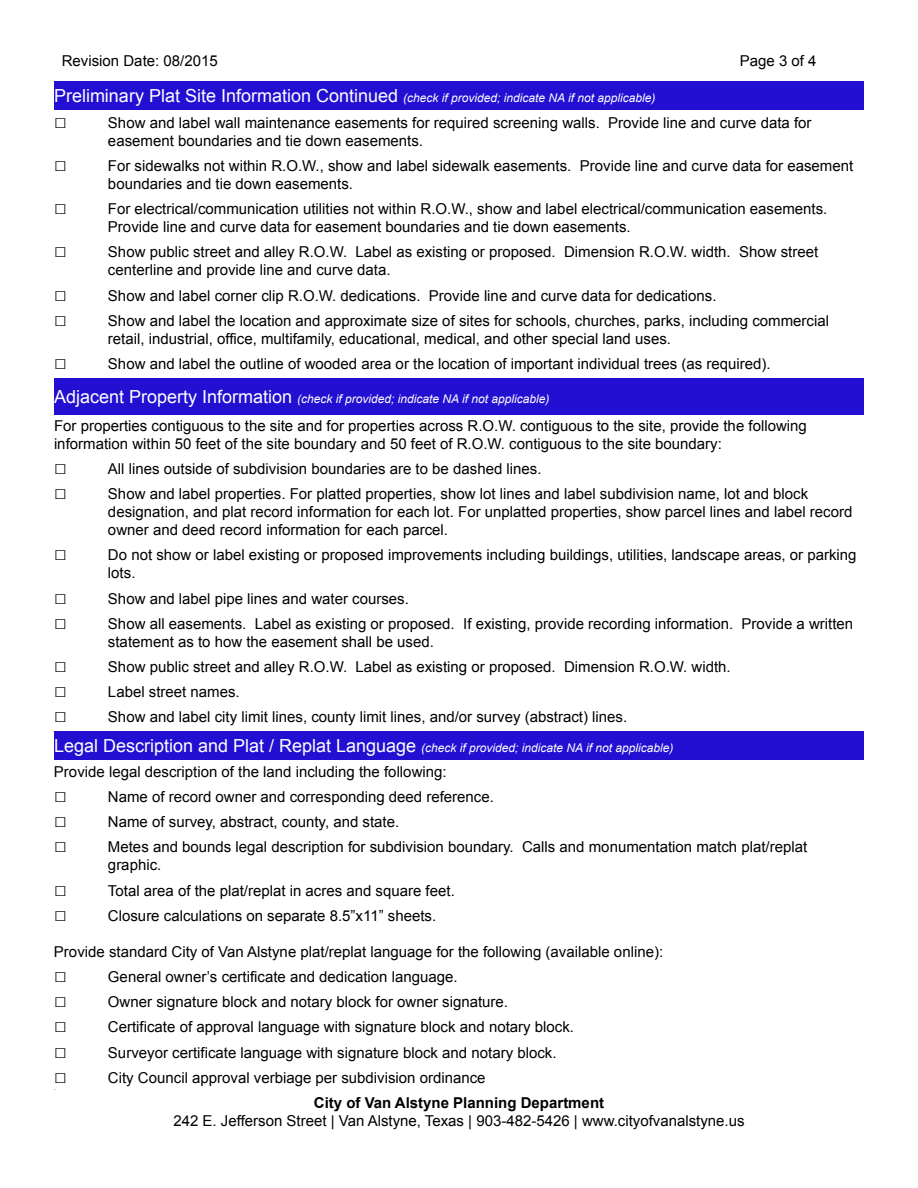
<style>
.page{position:relative;width:918px;height:1188px;background:#fff}
.page>*{position:absolute;margin:0;border:0;box-sizing:border-box;transform-origin:0 0}
.t1{font:15px/18px "Arial";color:#000}
.t2{font:700 15px "Arial";color:#000}
.t3{font:italic 12px "Arial";color:#fff}
.t4{font:6px "Arial";color:#000}
.s1{font-style:normal;font-size:18px}
.s2{font-size:21px}
</style>
<div class="page">
<div style="left:54px;top:378px;width:810px;height:36px;background:#230fd2"></div>
<div style="left:54px;top:81px;width:810px;height:29px;background:#230fd2"></div>
<div style="left:54px;top:732px;width:810px;height:28px;background:#230fd2"></div>
<p class="t1" style="left:62px;top:52px;width:157px">Revision Date: 08/2015</p>
<p class="t1" style="left:740px;top:52px;width:78px">Page 3 of 4</p>
<p class="t3" style="left:54px;top:90px;width:603px"><span class="s1">Preliminary Plat Site Information Continued</span> (check if provided; indicate NA if not applicable)</p>
<p class="t1" style="left:108px;top:114px;width:705px;text-indent:-54px"><span class="s2">□</span> Show and label wall maintenance easements for required screening walls. Provide line and curve data for easement boundaries and tie down easements.</p>
<p class="t1" style="left:108px;top:157px;width:747px;text-indent:-54px"><span class="s2">□</span> For sidewalks not within R.O.W., show and label sidewalk easements. Provide line and curve data for easement boundaries and tie down easements.</p>
<p class="t1" style="left:108px;top:200px;width:721px;text-indent:-54px"><span class="s2">□</span> For electrical/communication utilities not within R.O.W., show and label electrical/communication easements.<br>Provide line and curve data for easement boundaries and tie down easements.</p>
<p class="t1" style="left:108px;top:243px;width:712px;text-indent:-54px"><span class="s2">□</span> Show public street and alley R.O.W. Label as existing or proposed. Dimension R.O.W. width. Show street centerline and provide line and curve data.</p>
<p class="t1" style="left:54px;top:286px;width:664px"><span class="s2">□</span> Show and label corner clip R.O.W. dedications. Provide line and curve data for dedications.</p>
<p class="t1" style="left:108px;top:312px;width:723px;text-indent:-54px"><span class="s2">□</span> Show and label the location and approximate size of sites for schools, churches, parks, including commercial retail, industrial, office, multifamily, educational, medical, and other special land uses.</p>
<p class="t1" style="left:54px;top:355px;width:718px"><span class="s2">□</span> Show and label the outline of wooded area or the location of important individual trees (as required).</p>
<p class="t3" style="left:54px;top:391px;width:497px"><span class="s1">Adjacent Property Information</span> (check if provided; indicate NA if not applicable)</p>
<p class="t1" style="left:54px;top:416px;width:754px">For properties contiguous to the site and for properties across R.O.W. contiguous to the site, provide the following information within 50 feet of the site boundary and 50 feet of R.O.W. contiguous to the site boundary:</p>
<p class="t1" style="left:54px;top:460px;width:489px"><span class="s2">□</span> All lines outside of subdivision boundaries are to be dashed lines.</p>
<p class="t1" style="left:108px;top:485px;width:746px;text-indent:-54px"><span class="s2">□</span> Show and label properties. For platted properties, show lot lines and label subdivision name, lot and block designation, and plat record information for each lot. For unplatted properties, show parcel lines and label record owner and deed record information for each parcel.</p>
<p class="t1" style="left:108px;top:546px;width:750px;text-indent:-54px"><span class="s2">□</span> Do not show or label existing or proposed improvements including buildings, utilities, landscape areas, or parking lots.</p>
<p class="t1" style="left:54px;top:589px;width:356px"><span class="s2">□</span> Show and label pipe lines and water courses.</p>
<p class="t1" style="left:108px;top:614px;width:747px;text-indent:-54px"><span class="s2">□</span> Show all easements. Label as existing or proposed. If existing, provide recording information. Provide a written statement as to how the easement shall be used.</p>
<p class="t1" style="left:54px;top:658px;width:678px"><span class="s2">□</span> Show public street and alley R.O.W. Label as existing or proposed. Dimension R.O.W. width.</p>
<p class="t1" style="left:54px;top:683px;width:187px"><span class="s2">□</span> Label street names.</p>
<p class="t1" style="left:54px;top:708px;width:575px"><span class="s2">□</span> Show and label city limit lines, county limit lines, and/or survey (abstract) lines.</p>
<p class="t3" style="left:54px;top:740px;width:621px"><span class="s1">Legal Description and Plat / Replat Language</span> (check if provided; indicate NA if not applicable)</p>
<p class="t1" style="left:54px;top:763px;width:394px">Provide legal description of the land including the following:</p>
<p class="t1" style="left:54px;top:788px;width:442px"><span class="s2">□</span> Name of record owner and corresponding deed reference.</p>
<p class="t1" style="left:54px;top:813px;width:347px"><span class="s2">□</span> Name of survey, abstract, county, and state.</p>
<p class="t1" style="left:108px;top:838px;width:701px;text-indent:-54px"><span class="s2">□</span> Metes and bounds legal description for subdivision boundary. Calls and monumentation match plat/replat graphic.</p>
<p class="t1" style="left:54px;top:881px;width:402px"><span class="s2">□</span> Total area of the plat/replat in acres and square feet.</p>
<p class="t1" style="left:54px;top:907px;width:384px"><span class="s2">□</span> Closure calculations on separate 8.5”x11” sheets.</p>
<p class="t1" style="left:54px;top:943px;width:611px">Provide standard City of Van Alstyne plat/replat language for the following (available online):</p>
<p class="t1" style="left:54px;top:968px;width:405px"><span class="s2">□</span> General owner’s certificate and dedication language.</p>
<p class="t1" style="left:54px;top:993px;width:456px"><span class="s2">□</span> Owner signature block and notary block for owner signature.</p>
<p class="t1" style="left:54px;top:1018px;width:522px"><span class="s2">□</span> Certificate of approval language with signature block and notary block.</p>
<p class="t1" style="left:54px;top:1043px;width:504px"><span class="s2">□</span> Surveyor certificate language with signature block and notary block.</p>
<p class="t1" style="left:54px;top:1069px;width:433px"><span class="s2">□</span> City Council approval verbiage per subdivision ordinance</p>
<p class="t4" style="left:54px;top:1084px;width:3px">.</p>
<p class="t2" style="left:314px;top:1092px;width:292px">City of Van Alstyne Planning Department</p>
<p class="t1" style="left:173px;top:1112px;width:573px">242 E. Jefferson Street | Van Alstyne, Texas | 903-482-5426 | www.cityofvanalstyne.us</p>
</div>
